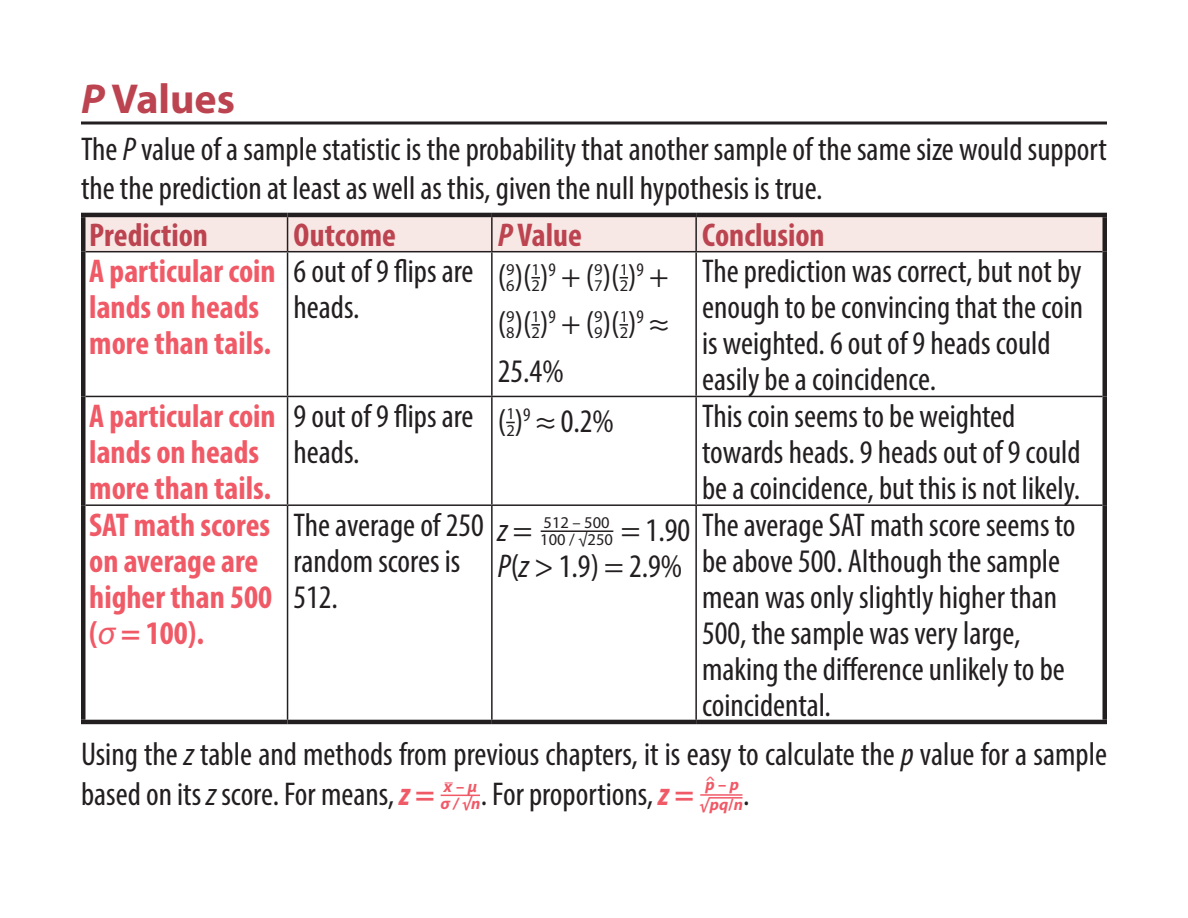
<style>
.page{position:relative;width:1188px;height:918px;background:#fff}
.page>*{position:absolute;margin:0;border:0;box-sizing:border-box;transform-origin:0 0}
.Titles{font:700 42px "Myriad Pro";color:#bc4450}
.Cell_Text{font:condensed 33px/36px "Myriad Pro";color:#231f20}
.Text{font:condensed 33px/39.6px "Myriad Pro";color:#231f20}
.Terms{font:700 condensed 33px/36px "Myriad Pro";color:#f05a67}
.Table_Headers{font:700 condensed 33px "Myriad Pro";color:#bc4450}
.Cell_Text-2{font:italic condensed 33px "Myriad Pro";color:#231f20}
.t1{font:16.5px/16.5px "Myriad Pro";color:#231f20}
.t2{font:italic 700 16.5px/16.5px "Myriad Pro";color:#f05a67}
.t3{font:700 8.25px "Myriad Pro";color:#f05a67;scale:2 1}
.s1{font-style:italic}
.s2{font-weight:400;font-style:italic;font-stretch:normal}
.s3{font-style:normal}
.s4{font-weight:700;font-style:italic;color:#f05a67}
.s5{font-weight:700;color:#f05a67}
</style>
<div class="page">
<hr style="left:81px;top:122px;width:1026px;height:2px;background:#231f20">
<div style="left:86px;top:217px;width:1016px;height:34px;background:#f8e8e5"></div>
<hr style="left:81px;top:213px;width:207px;height:4px;background:#231f20">
<div style="left:81px;top:217px;width:5px;height:35px;background:#231f20"></div>
<hr style="left:288px;top:213px;width:204px;height:4px;background:#231f20">
<hr style="left:492px;top:213px;width:204px;height:4px;background:#231f20">
<hr style="left:696px;top:213px;width:411px;height:4px;background:#231f20">
<div style="left:1102px;top:217px;width:5px;height:35px;background:#231f20"></div>
<div style="left:81px;top:252px;width:5px;height:144px;background:#231f20"></div>
<div style="left:1102px;top:252px;width:5px;height:144px;background:#231f20"></div>
<div style="left:81px;top:396px;width:5px;height:109px;background:#231f20"></div>
<div style="left:1102px;top:396px;width:5px;height:109px;background:#231f20"></div>
<div style="left:81px;top:505px;width:5px;height:215px;background:#231f20"></div>
<div style="left:1102px;top:505px;width:5px;height:215px;background:#231f20"></div>
<hr style="left:81px;top:720px;width:207px;height:4px;background:#231f20">
<hr style="left:288px;top:720px;width:204px;height:4px;background:#231f20">
<hr style="left:492px;top:720px;width:204px;height:4px;background:#231f20">
<hr style="left:696px;top:720px;width:411px;height:4px;background:#231f20">
<hr style="left:287px;top:217px;width:1px;height:34px;background:#231f20">
<hr style="left:491px;top:217px;width:2px;height:34px;background:#231f20">
<hr style="left:695px;top:217px;width:2px;height:34px;background:#231f20">
<hr style="left:86px;top:251px;width:202px;height:1px;background:#231f20">
<hr style="left:288px;top:251px;width:204px;height:1px;background:#231f20">
<hr style="left:287px;top:252px;width:1px;height:144px;background:#231f20">
<hr style="left:492px;top:251px;width:204px;height:1px;background:#231f20">
<hr style="left:491px;top:252px;width:2px;height:144px;background:#231f20">
<hr style="left:696px;top:251px;width:406px;height:1px;background:#231f20">
<hr style="left:695px;top:252px;width:2px;height:144px;background:#231f20">
<hr style="left:86px;top:396px;width:202px;height:1px;background:#231f20">
<hr style="left:288px;top:396px;width:204px;height:1px;background:#231f20">
<hr style="left:287px;top:397px;width:1px;height:107px;background:#231f20">
<hr style="left:492px;top:396px;width:204px;height:1px;background:#231f20">
<hr style="left:491px;top:397px;width:2px;height:107px;background:#231f20">
<hr style="left:696px;top:396px;width:406px;height:1px;background:#231f20">
<hr style="left:695px;top:397px;width:2px;height:107px;background:#231f20">
<hr style="left:86px;top:504px;width:202px;height:2px;background:#231f20">
<hr style="left:288px;top:504px;width:204px;height:2px;background:#231f20">
<hr style="left:287px;top:506px;width:1px;height:214px;background:#231f20">
<hr style="left:492px;top:504px;width:204px;height:2px;background:#231f20">
<hr style="left:491px;top:506px;width:2px;height:214px;background:#231f20">
<hr style="left:696px;top:504px;width:406px;height:2px;background:#231f20">
<hr style="left:695px;top:506px;width:2px;height:214px;background:#231f20">
<svg style="left:531px;top:324px;width:9px;height:2px"></svg>
<svg style="left:620px;top:324px;width:8px;height:2px"></svg>
<hr style="left:541px;top:530px;width:72px;height:2px;background:#231f20">
<hr style="left:441px;top:795px;width:39px;height:1px;background:#f05a67">
<hr style="left:709px;top:797px;width:34px;height:2px;background:#f05a67">
<hr style="left:700px;top:794px;width:42px;height:2px;background:#f05a67">
<p class="Titles" style="left:81px;top:71px;width:155px"><span class="s1">P</span> Values</p>
<p class="Text" style="left:81px;top:128px;width:1028px">The <span class="s1">P</span> value of a sample statistic is the probability that another sample of the same size would support the the prediction at least as well as this, given the null hypothesis is true.</p>
<p class="Table_Headers" style="left:89px;top:214px;width:120px">Prediction</p>
<p class="Table_Headers" style="left:294px;top:214px;width:104px">Outcome</p>
<p class="Table_Headers" style="left:498px;top:214px;width:86px"><span class="s1">P</span> Value</p>
<p class="Table_Headers" style="left:702px;top:214px;width:124px">Conclusion</p>
<p class="Terms" style="left:89px;top:253px;width:188px">A particular coin lands on heads more than tails.</p>
<p class="Cell_Text" style="left:294px;top:253px;width:181px">6 out of 9 flips are heads.</p>
<p class="Text" style="left:498px;top:256px;width:172px">()()<sup>9</sup> + ()()<sup>9</sup> +</p>
<p class="Cell_Text" style="left:702px;top:253px;width:383px">The prediction was correct, but not by enough to be convincing that the coin is weighted. 6 out of 9 heads could easily be a coincidence.</p>
<p class="t1" style="left:506px;top:261px;width:10px">9<br>6</p>
<p class="t1" style="left:532px;top:261px;width:10px">1<br>2</p>
<p class="t1" style="left:594px;top:261px;width:10px">9<br>7</p>
<p class="t1" style="left:620px;top:261px;width:10px">1<br>2</p>
<p class="Text" style="left:498px;top:303px;width:172px">()()<sup>9</sup> + ()()<sup>9</sup> ≈</p>
<p class="t1" style="left:506px;top:308px;width:10px">9<br>8</p>
<p class="t1" style="left:532px;top:308px;width:10px">1<br>2</p>
<p class="t1" style="left:594px;top:308px;width:10px">9<br>9</p>
<p class="t1" style="left:620px;top:308px;width:10px">1<br>2</p>
<p class="Text" style="left:498px;top:350px;width:67px">25.4%</p>
<p class="Terms" style="left:89px;top:398px;width:188px">A particular coin lands on heads more than tails.</p>
<p class="Cell_Text" style="left:294px;top:398px;width:181px">9 out of 9 flips are heads.</p>
<p class="Text" style="left:498px;top:401px;width:117px">( )<sup>9</sup> ≈ 0.2%</p>
<p class="t1" style="left:506px;top:405px;width:10px">1<br>2</p>
<p class="Cell_Text" style="left:702px;top:398px;width:380px">This coin seems to be weighted towards heads. 9 heads out of 9 could be a coincidence, but this is not likely.</p>
<p class="Terms" style="left:89px;top:506px;width:184px">SAT math scores on average are higher than 500 (<span class="s2">σ</span> = 100).</p>
<p class="Cell_Text" style="left:294px;top:507px;width:192px">The average of 250 random scores is<br>512.</p>
<p class="Cell_Text-2" style="left:498px;top:510px;width:36px">z <span class="s3">=</span></p>
<p class="t1" style="left:540px;top:514px;width:74px">512 – 500<br>100 / √250</p>
<p class="Cell_Text" style="left:621px;top:511px;width:71px">= 1.90</p>
<p class="Cell_Text" style="left:702px;top:507px;width:375px">The average SAT math score seems to be above 500. Although the sample mean was only slightly higher than<br>500, the sample was very large, making the difference unlikely to be coincidental.</p>
<p class="Text" style="left:81px;top:734px;width:1028px">Using the <span class="s1">z</span> table and methods from previous chapters, it is easy to calculate the <span class="s1">p</span> value for a sample based on its <span class="s1">z</span> score. For means, <span class="s4">z</span> <span class="s5">=</span></p>
<p class="Cell_Text" style="left:498px;top:547px;width:186px"><span class="s1">P</span>(<span class="s1">z</span> &gt; 1.9) = 2.9%</p>
<p class="t3" style="left:706px;top:774px;width:6px">^</p>
<p class="t2" style="left:706px;top:775px;width:35px">p <span class="s3">–</span> p</p>
<p class="t2" style="left:441px;top:778px;width:41px">x <span class="s3">–</span> µ σ / √n</p>
<p class="Text" style="left:481px;top:774px;width:215px">. For proportions, <span class="s4">z</span> <span class="s5">=</span></p>
<p class="t2" style="left:699px;top:795px;width:45px">√pq<span class="s3">/</span>n</p>
<p class="Text" style="left:743px;top:774px;width:8px">.</p>
</div>
